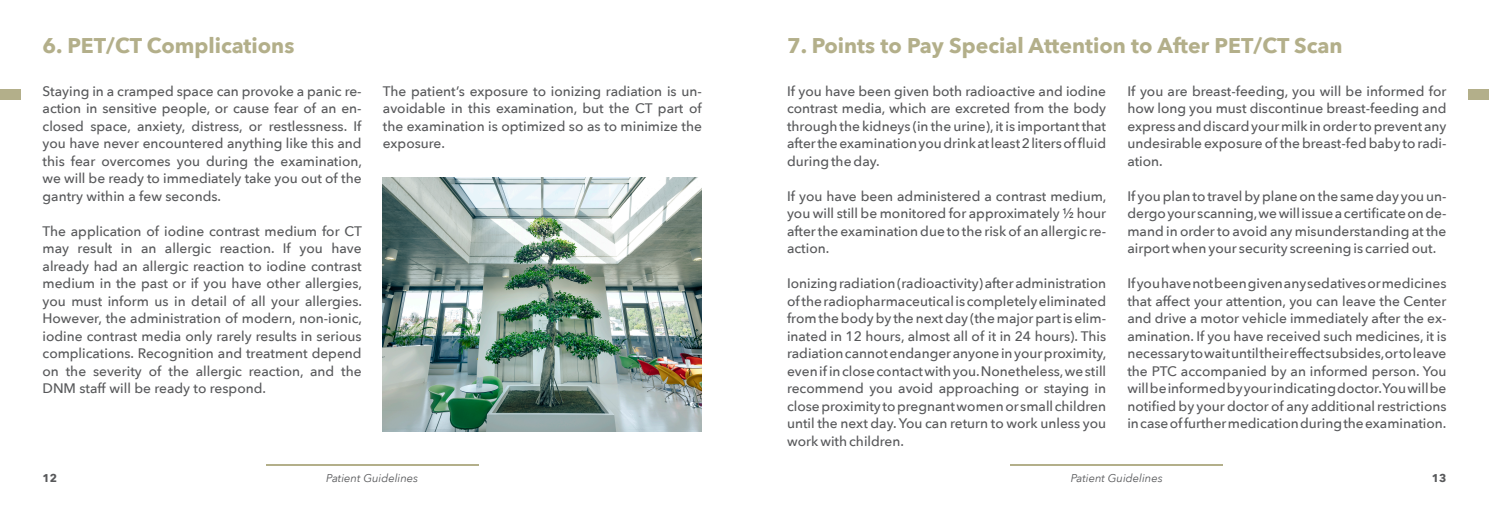
<style>
.page{position:relative;width:1489px;height:525px;background:#fff}
.page>*{position:absolute;margin:0;border:0;box-sizing:border-box;transform-origin:0 0}
.t1{font:700 21.25px "Avenir Next";color:#b3af8a}
.t2{font:500 13.75px/17.5px "Avenir Next";color:#57585a;text-align:justify}
.t3{font:italic 11.25px "Avenir Next";color:#57585a}
.t4{font:700 11.25px "Avenir Next";color:#57585a}
</style>
<div class="page">
<hr style="left:1010px;top:464px;width:212px;height:2px;background:#b3af8a">
<hr style="left:266px;top:464px;width:212px;height:2px;background:#b3af8a">
<div style="left:1467px;top:89px;width:21px;height:11px;background:#b3af8a"></div>
<div style="left:0;top:89px;width:21px;height:11px;background:#b3af8a"></div>
<img style="left:383px;top:177px;width:319px;height:254px">
<h1 class="t1" style="left:43px;top:32px;width:253px">6. PET/CT Complications</h1>
<h1 class="t1" style="left:787px;top:32px;width:557px">7. Points to Pay Special Attention to After PET/CT Scan</h1>
<p class="t2" style="left:383px;top:82px;width:320px">The patient’s exposure to ionizing radiation is un&shy;avoidable in this examination, but the CT part of the examination is optimized so as to minimize the exposure.</p>
<p class="t2" style="left:1127px;top:82px;width:320px">If you are breast-feeding, you will be informed for how long you must discontinue breast-feeding and express anddiscard yourmilkin order toprevent any undesirable exposure of the breast-fed baby to radi&shy;ation.</p>
<p class="t2" style="left:1127px;top:187px;width:320px">If you plan to travel by plane on the same day you un&shy;dergo your scanning,wewillissue acertificateonde&shy;mand in order to avoid any misunderstanding at the airport when your security screening is carried out.</p>
<p class="t2" style="left:1127px;top:275px;width:320px">Ifyouhavenotbeengivenanysedativesormedicines that affect your attention, you can leave the Center and drive a motor vehicle immediately after the ex&shy;amination. If you have received such medicines, it is necessarytowaituntiltheireffectsubsides,ortoleave the PTC accompanied by an informed person. You willbeinformedbyyourindicatingdoctor.Youwillbe notified by your doctor of any additional restrictions incaseof furthermedicationduringtheexamination.</p>
<p class="t2" style="left:787px;top:82px;width:320px">If you have been given both radioactive and iodine contrast media, which are excreted from the body through the kidneys (in the urine),it is important that aftertheexaminationyoudrinkatleast2litersof fluid during the day.</p>
<p class="t2" style="left:787px;top:187px;width:321px">If you have been administered a contrast medium, you will still be monitored for approximately ½ hour after the examination due to the risk of an allergic re&shy;action.</p>
<p class="t2" style="left:787px;top:275px;width:321px">Ionizing radiation (radioactivity) after administration of the radiopharmaceuticaliscompletelyeliminated from the body by the next day (themajor part is elim&shy;inated in 12 hours, almost all of it in 24 hours). This radiationcannotendanger anyonein yourproximity, evenif inclosecontactwith you.Nonetheless,we still recommend you avoid approaching or staying in closeproximity topregnantwomenor smallchildren until the next day. You can return to work unless you work with children.</p>
<p class="t2" style="left:43px;top:82px;width:321px">Staying in a cramped space can provoke a panic re&shy;action in sensitive people, or cause fear of an en&shy;closed space, anxiety, distress, or restlessness. If you have never encountered anything like this and this fear overcomes you during the examination, we will be ready to immediately take you out of the gantry within a few seconds.</p>
<p class="t2" style="left:43px;top:222px;width:321px">The application of iodine contrast medium for CT may result in an allergic reaction. If you have already had an allergic reaction to iodine contrast medium in the past or if you have other allergies, you must inform us in detail of all your allergies.<br>However, the administration of modern, non-ionic, iodine contrast media only rarely results in serious complications. Recognition and treatment depend on the severity of the allergic reaction, and the DNM staff will be ready to respond.</p>
<p class="t4" style="left:43px;top:471px;width:16px">12</p>
<p class="t3" style="left:326px;top:471px;width:93px">Patient Guidelines</p>
<p class="t3" style="left:1070px;top:471px;width:93px">Patient Guidelines</p>
<p class="t4" style="left:1431px;top:471px;width:16px">13</p>
</div>
